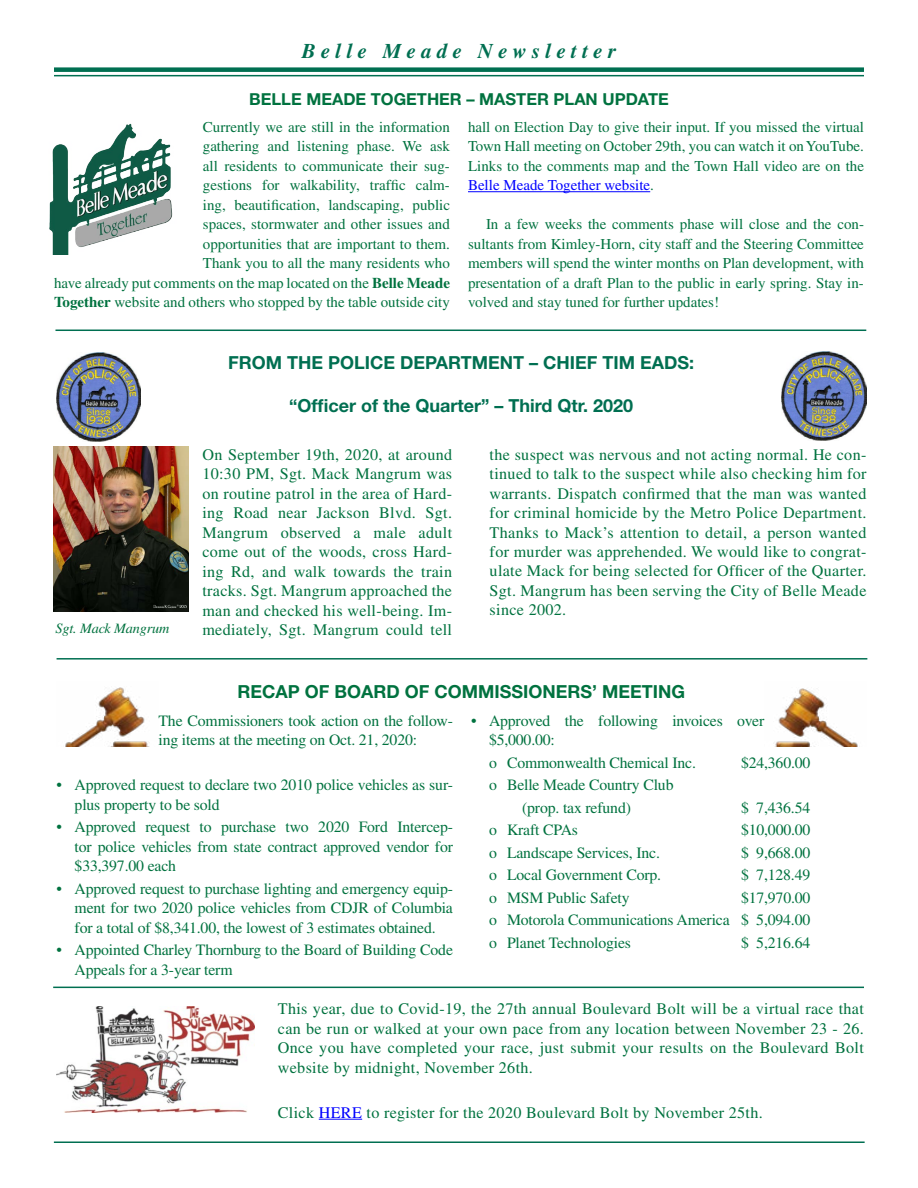
<style>
.page{position:relative;width:918px;height:1188px;background:#fff}
.page>*{position:absolute;margin:0;border:0;box-sizing:border-box;transform-origin:0 0}
.t1{font:italic 700 21px "Times";letter-spacing:.25em;color:#006f51}
.t2{font:700 18px "Helvetica Neue";color:#006f51}
.t3{font:700 18px "Helvetica Neue";color:#00723f}
.t4{font:700 16.5px "Helvetica Neue";color:#00723f}
.t5{font:16.2px/19.5px "Times";letter-spacing:.02em;color:#00723f;text-align:justify}
.t6{font:15.75px/19.5px "Times";letter-spacing:-.01em;color:#00723f}
.t7{font:15px/19.5px "Times";color:#00723f;text-align:justify}
.t8{font:italic 14.25px "Times";letter-spacing:-.01em;color:#00723f}
.s1{font-weight:700}
.s2{color:#00f}
</style>
<div class="page">
<div style="left:54px;top:67px;width:810px;height:5px;background:#006f51"></div>
<hr style="left:54px;top:75px;width:810px;height:1px;background:#006f51">
<hr style="left:54px;top:1142px;width:811px;height:1px;background:#006f51">
<img style="left:56px;top:352px;width:85px;height:89px">
<img style="left:782px;top:352px;width:84px;height:89px">
<hr style="left:55px;top:330px;width:811px;height:1px;background:#006f51">
<hr style="left:57px;top:658px;width:810px;height:2px;background:#006f51">
<hr style="left:468px;top:191px;width:182px;height:1px;background:#00f">
<img style="left:49px;top:123px;width:124px;height:132px">
<img style="left:65px;top:687px;width:83px;height:59px">
<img style="left:775px;top:688px;width:83px;height:58px">
<img style="left:54px;top:447px;width:135px;height:165px">
<hr style="left:53px;top:987px;width:811px;height:1px;background:#006f51">
<hr style="left:319px;top:1119px;width:43px;height:1px;background:#00f">
<img style="left:57px;top:1007px;width:198px;height:105px">
<p class="t1" style="left:302px;top:39px;width:316px">Belle Meade Newsletter</p>
<p class="t4" style="left:249px;top:89px;width:421px">BELLE MEADE TOGETHER – MASTER PLAN UPDATE</p>
<p class="t7" style="left:54px;top:117px;width:398px;text-align:right">Currently we are still in the information<br>gathering and listening phase. We ask<br>all residents to communicate their sug-<br>gestions for walkability, traffic calm-<br>ing, beautification, landscaping, public<br>spaces, stormwater and other issues and<br>opportunities that are important to them.<br>Thank you to all the many residents who<br>have already put comments on the map located on the <span class="s1">Belle Meade Together</span> website and others who stopped by the table outside city</p>
<p class="t7" style="left:468px;top:117px;width:398px">hall on Election Day to give their input. If you missed the virtual Town Hall meeting on October 29th, you can watch it on YouTube.<br>Links to the comments map and the Town Hall video are on the <span class="s2">Belle Meade Together website</span>.</p>
<p class="t7" style="left:468px;top:214px;width:398px;text-indent:18px">In a few weeks the comments phase will close and the con&shy;sultants from Kimley-Horn, city staff and the Steering Committee members will spend the winter months on Plan development, with presentation of a draft Plan to the public in early spring. Stay in&shy;volved and stay tuned for further updates!</p>
<p class="t8" style="left:55px;top:620px;width:116px">Sgt. Mack Mangrum</p>
<p class="t2" style="left:228px;top:352px;width:468px">FROM THE POLICE DEPARTMENT – CHIEF TIM EADS:</p>
<p class="t2" style="left:289px;top:395px;width:346px">“Officer of the Quarter” – Third Qtr. 2020</p>
<p class="t5" style="left:202px;top:444px;width:251px">On September 19th, 2020, at around 10:30 PM, Sgt. Mack Mangrum was on routine patrol in the area of Hard&shy;ing Road near Jackson Blvd. Sgt.<br>Mangrum observed a male adult come out of the woods, cross Hard&shy;ing Rd, and walk towards the train tracks. Sgt. Mangrum approached the man and checked his well-being. Im&shy;mediately, Sgt. Mangrum could tell</p>
<p class="t5" style="left:490px;top:444px;width:378px">the suspect was nervous and not acting normal. He con&shy;tinued to talk to the suspect while also checking him for warrants. Dispatch confirmed that the man was wanted for criminal homicide by the Metro Police Department.<br>Thanks to Mack’s attention to detail, a person wanted for murder was apprehended. We would like to congrat&shy;ulate Mack for being selected for Officer of the Quarter.<br>Sgt. Mangrum has been serving the City of Belle Meade since 2002.</p>
<p class="t3" style="left:238px;top:681px;width:449px">RECAP OF BOARD OF COMMISSIONERS’ MEETING</p>
<p class="t6" style="left:159px;top:711px;width:296px">The Commissioners took action on the follow&shy;ing items at the meeting on Oct. 21, 2020:</p>
<p class="t6" style="left:75px;top:775px;width:380px;text-indent:-18px">• Approved request to declare two 2010 police vehicles as sur&shy;plus property to be sold</p>
<p class="t6" style="left:75px;top:817px;width:380px;text-align:justify;text-indent:-18px">• Approved request to purchase two 2020 Ford Intercep&shy;tor police vehicles from state contract approved vendor for $33,397.00 each</p>
<p class="t6" style="left:75px;top:879px;width:380px;text-align:justify;text-indent:-18px">• Approved request to purchase lighting and emergency equip&shy;ment for two 2020 police vehicles from CDJR of Columbia for a total of $8,341.00, the lowest of 3 estimates obtained.</p>
<p class="t6" style="left:75px;top:940px;width:380px;text-indent:-18px">• Appointed Charley Thornburg to the Board of Building Code<br>Appeals for a 3-year term</p>
<p class="t6" style="left:489px;top:711px;width:277px;text-indent:-18px">• Approved the following invoices over $5,000.00:</p>
<p class="t6" style="left:489px;top:753px;width:208px">o Commonwealth Chemical Inc.</p>
<p class="t6" style="left:741px;top:753px;width:71px">$24,360.00</p>
<p class="t6" style="left:522px;top:774px;width:153px;line-height:22.5px;text-indent:-33px">o Belle Meade Country Club (prop. tax refund)</p>
<p class="t6" style="left:741px;top:798px;width:71px">$ 7,436.54</p>
<p class="t6" style="left:489px;top:820px;width:91px">o Kraft CPAs</p>
<p class="t6" style="left:741px;top:820px;width:71px">$10,000.00</p>
<p class="t6" style="left:489px;top:843px;width:172px">o Landscape Services, Inc.</p>
<p class="t6" style="left:741px;top:843px;width:71px">$ 9,668.00</p>
<p class="t6" style="left:489px;top:865px;width:174px">o Local Government Corp.</p>
<p class="t6" style="left:741px;top:865px;width:71px">$ 7,128.49</p>
<p class="t6" style="left:489px;top:888px;width:142px">o MSM Public Safety</p>
<p class="t6" style="left:489px;top:886px;width:323px;line-height:22.5px;text-align:justify;text-indent:252px">$17,970.00 o Motorola Communications America $ 5,094.00 o Planet Technologies</p>
<p class="t6" style="left:741px;top:933px;width:71px">$ 5,216.64</p>
<p class="t5" style="left:278px;top:999px;width:588px">This year, due to Covid-19, the 27th annual Boulevard Bolt will be a virtual race that can be run or walked at your own pace from any location between November 23 - 26.<br>Once you have completed your race, just submit your results on the Boulevard Bolt website by midnight, November 26th.</p>
<p class="t5" style="left:278px;top:1102px;width:486px">Click <span class="s2">HERE</span> to register for the 2020 Boulevard Bolt by November 25th.</p>
</div>
